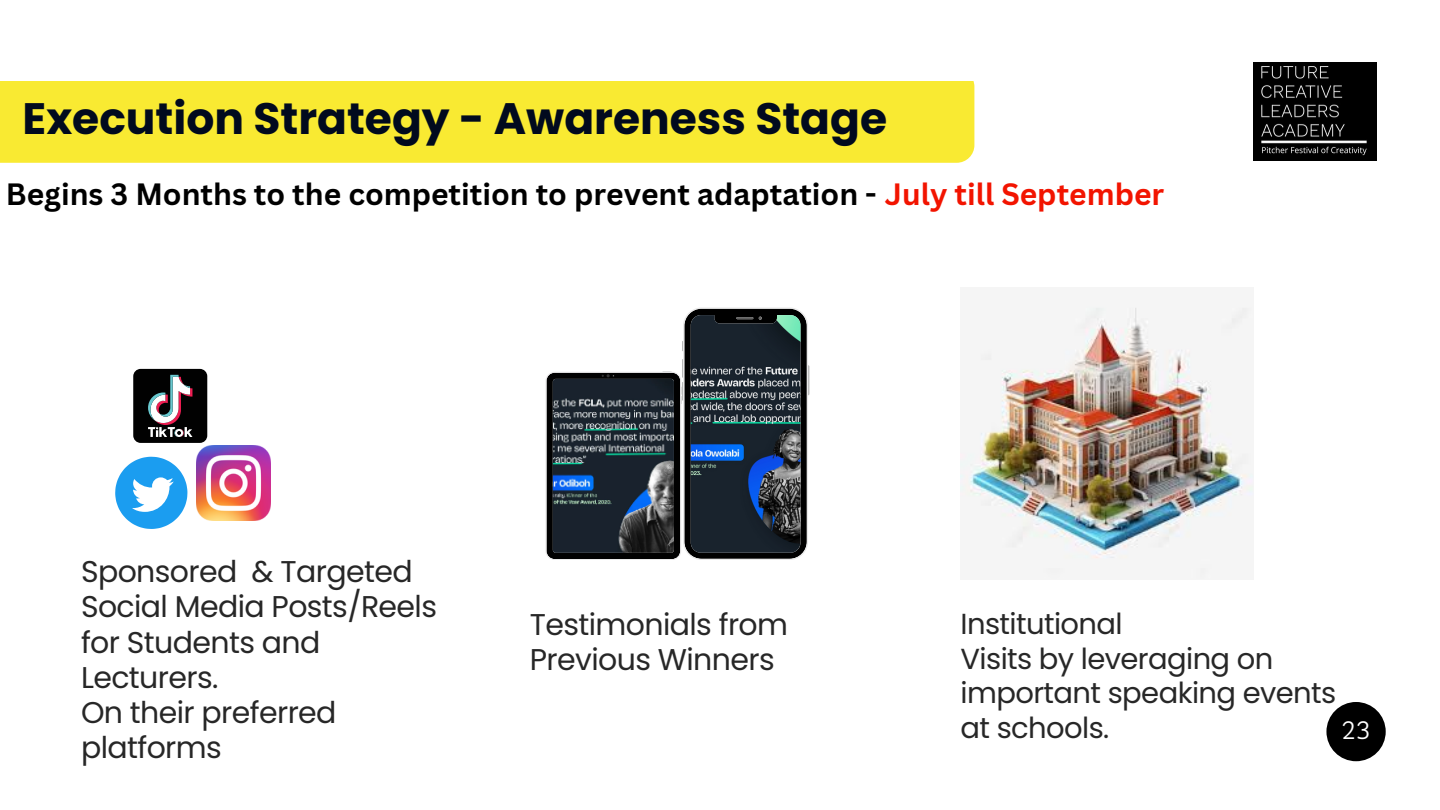
<style>
.page{position:relative;width:1440px;height:810px;background:#fff}
.page>*{position:absolute;margin:0;border:0;box-sizing:border-box;transform-origin:0 0}
.t1{font:700 44px "Poppins";color:#010a1e}
.t2{font:30px/35.2px "Poppins";letter-spacing:-.02em;color:#272727}
.t3{font:700 30px "Canva Sans";color:#000}
.t4{font:29px/34.5px "Poppins";letter-spacing:-.02em;color:#272727}
.t5{font:24.6px "Livvic";color:#fff}
.s1{color:#f21400}
</style>
<div class="page">
<div style="left:133px;top:369px;width:74px;height:74px;background:#010101;border-radius:7px"></div>
<svg style="left:148px;top:375px;width:44px;height:62px"></svg>
<img style="left:198px;top:446px;width:72px;height:74px">
<svg style="left:115px;top:454px;width:136px;height:75px"></svg>
<div style="left:0;top:81px;width:974px;height:82px;background:#f9ea32"></div>
<img style="left:1253px;top:63px;width:123px;height:97px">
<svg style="left:1326px;top:702px;width:60px;height:59px;fill:#000"></svg>
<svg style="left:545px;top:307px;width:264px;height:253px"></svg>
<img style="left:961px;top:306px;width:292px;height:273px">
<h1 class="t1" style="left:23px;top:87px;width:866px">Execution Strategy - Awareness Stage</h1>
<p class="t3" style="left:6px;top:173px;width:1160px">Begins 3 Months to the competition to prevent adaptation - <span class="s1">July till September</span></p>
<p class="t2" style="left:81px;top:554px;width:358px">Sponsored &amp; Targeted<br>Social Media Posts/Reels for Students and<br>Lecturers.</p>
<p class="t2" style="left:81px;top:695px;width:257px">On their preferred platforms</p>
<p class="t2" style="left:530px;top:607px;width:260px">Testimonials from<br>Previous Winners</p>
<p class="t4" style="left:961px;top:607px;width:164px">Institutional</p>
<p class="t4" style="left:961px;top:641px;width:377px">Visits by leveraging on important speaking events at schools.</p>
<p class="t5" style="left:1341px;top:714px;width:31px">23</p>
</div>
